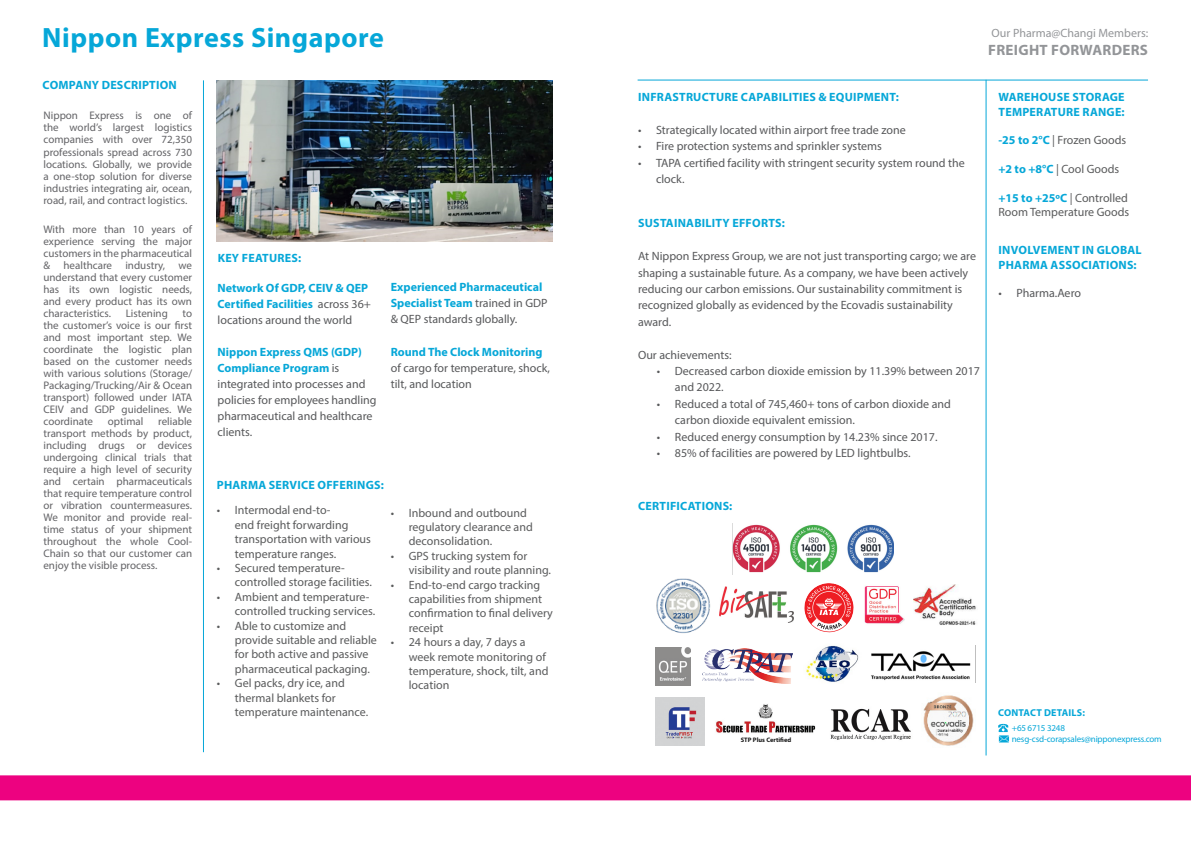
<style>
.page{position:relative;width:1191px;height:842px;background:#fff}
.page>*{position:absolute;margin:0;border:0;box-sizing:border-box;transform-origin:0 0}
.t1{font:700 28px "Myriad Pro";letter-spacing:.02em;color:#06a7d8}
.t2{font:700 15px "Myriad Pro";letter-spacing:.02em;color:#939598}
.t3{font:12px/16.4px "Myriad Pro";color:#57585a}
.t4{font:12px/14.4px "Myriad Pro";color:#5a5b5c}
.t5{font:700 12px/14.4px "Myriad Pro";letter-spacing:.02em;color:#06a7d8}
.t6{font:700 12px/16px "Myriad Pro";color:#06a7d8}
.t7{font:12px "Myriad Pro";color:#939598}
.t8{font:11px/12px "Myriad Pro";color:#636366;text-align:justify}
.t9{font:700 10px "Myriad Pro";letter-spacing:.02em;color:#06a7d8}
.t10{font:9px "Myriad Pro";letter-spacing:-.02em;color:#06a7d8}
.t11{font:700 6.5px "Myriad Pro";color:#191919}
.s1{font-weight:700;color:#06a7d8}
.s2{font-weight:400;color:#57585a}
</style>
<div class="page">
<div style="left:0;top:775px;width:1191px;height:25px;background:#ed0280"></div>
<img style="left:216px;top:80px;width:336px;height:161px">
<hr style="left:985px;top:80px;width:1px;height:675px;background:#06a7d8">
<hr style="left:203px;top:80px;width:1px;height:672px;background:#06a7d8">
<hr style="left:637px;top:80px;width:511px;height:1px;background:#06a7d8">
<img style="left:732px;top:523px;width:161px;height:52px">
<img style="left:656px;top:579px;width:55px;height:54px">
<svg style="left:804px;top:583px;width:50px;height:50px"></svg>
<img style="left:720px;top:587px;width:74px;height:35px">
<img style="left:864px;top:586px;width:41px;height:38px">
<img style="left:913px;top:584px;width:63px;height:41px">
<img style="left:655px;top:647px;width:35px;height:39px">
<img style="left:702px;top:649px;width:90px;height:35px">
<img style="left:806px;top:645px;width:53px;height:37px">
<img style="left:871px;top:651px;width:100px;height:29px">
<img style="left:655px;top:697px;width:49px;height:48px">
<img style="left:716px;top:704px;width:100px;height:29px">
<img style="left:923px;top:695px;width:51px;height:51px">
<svg style="left:998px;top:724px;width:11px;height:18px"></svg>
<img style="left:830px;top:708px;width:81px;height:32px">
<p class="t1" style="left:42px;top:19px;width:343px">Nippon Express Singapore</p>
<p class="t7" style="left:991px;top:26px;width:158px">Our Pharma@Changi Members:</p>
<p class="t2" style="left:988px;top:41px;width:161px">FREIGHT FORWARDERS</p>
<p class="t5" style="left:998px;top:89px;width:128px">WAREHOUSE STORAGE<br>TEMPERATURE RANGE:</p>
<p class="t4" style="left:998px;top:133px;width:129px"><span class="s1">-25 to 2°C</span> | Frozen Goods</p>
<p class="t4" style="left:998px;top:162px;width:122px"><span class="s1">+2 to +8°C</span> | Cool Goods</p>
<p class="t4" style="left:998px;top:190px;width:132px"><span class="s1">+15 to +25ºC</span> | Controlled<br>Room Temperature Goods</p>
<p class="t5" style="left:998px;top:243px;width:145px">INVOLVEMENT IN GLOBAL<br>PHARMA ASSOCIATIONS:</p>
<p class="t3" style="left:998px;top:285px;width:84px">• Pharma.Aero</p>
<p class="t5" style="left:43px;top:77px;width:136px">COMPANY DESCRIPTION</p>
<p class="t5" style="left:638px;top:89px;width:262px">INFRASTRUCTURE CAPABILITIES &amp; EQUIPMENT:</p>
<p class="t3" style="left:638px;top:121px;width:269px">• Strategically located within airport free trade zone</p>
<p class="t3" style="left:638px;top:138px;width:245px">• Fire protection systems and sprinkler systems</p>
<p class="t3" style="left:656px;top:154px;width:310px;text-indent:-18px">• TAPA certified facility with stringent security system round the clock.</p>
<p class="t5" style="left:638px;top:216px;width:148px">SUSTAINABILITY EFFORTS:</p>
<p class="t3" style="left:638px;top:248px;width:339px">At Nippon Express Group, we are not just transporting cargo; we are shaping a sustainable future. As a company, we have been actively reducing our carbon emissions. Our sustainability commitment is recognized globally as evidenced by the Ecovadis sustainability award.</p>
<p class="t3" style="left:638px;top:346px;width:95px">Our achievements:</p>
<p class="t3" style="left:675px;top:362px;width:307px;text-indent:-18px">• Decreased carbon dioxide emission by 11.39% between 2017 and 2022.</p>
<p class="t3" style="left:675px;top:395px;width:277px;text-indent:-18px">• Reduced a total of 745,460+ tons of carbon dioxide and carbon dioxide equivalent emission.</p>
<p class="t3" style="left:657px;top:428px;width:282px">• Reduced energy consumption by 14.23% since 2017.</p>
<p class="t3" style="left:657px;top:444px;width:255px">• 85% of facilities are powered by LED lightbulbs.</p>
<p class="t8" style="left:43px;top:110px;width:150px">Nippon Express is one of the world’s largest logistics companies with over 72,350 professionals spread across 730 locations. Globally, we provide a one-stop solution for diverse industries integrating air, ocean, road, rail, and contract logistics.</p>
<p class="t8" style="left:43px;top:223px;width:150px">With more than 10 years of experience serving the major customers in the pharmaceutical &amp; healthcare industry, we understand that every customer has its own logistic needs, and every product has its own characteristics.</p>
<p class="t5" style="left:218px;top:250px;width:85px">KEY FEATURES:</p>
<p class="t6" style="left:218px;top:279px;width:155px">Network Of GDP, CEIV &amp; QEP<br>Certified Facilities <span class="s2">across 36+ locations around the world</span></p>
<p class="t3" style="left:218px;top:344px;width:160px;line-height:16px"><span class="s1">Nippon Express QMS (GDP)<br>Compliance Program</span> is integrated into processes and policies for employees handling pharmaceutical and healthcare clients.</p>
<p class="t6" style="left:391px;top:279px;width:158px">Experienced Pharmaceutical<br>Specialist Team <span class="s2">trained in GDP &amp; QEP standards globally.</span></p>
<p class="t3" style="left:391px;top:343px;width:161px;line-height:16px"><span class="s1">Round The Clock Monitoring </span>of cargo for temperature, shock, tilt, and location</p>
<p class="t8" style="left:126px;top:307px;width:44px">Listening</p>
<p class="t8" style="left:43px;top:307px;width:150px;text-indent:139px">to the customer’s voice is our first and most important step. We coordinate the logistic plan based on the customer needs with various solutions (Storage/ Packaging/Trucking/Air &amp; Ocean transport) followed under IATA CEIV and GDP guidelines. We coordinate</p>
<p class="t8" style="left:43px;top:415px;width:150px;text-indent:115px">reliable transport methods by product, including drugs or devices undergoing clinical trials that require a high level of security and certain pharmaceuticals that require temperature control or vibration countermeasures.<br>We monitor and provide real&shy;time status of your shipment throughout the whole Cool-Chain so that our customer can enjoy the visible process.</p>
<p class="t8" style="left:108px;top:415px;width:37px">optimal</p>
<p class="t5" style="left:217px;top:478px;width:169px">PHARMA SERVICE OFFERINGS:</p>
<p class="t5" style="left:638px;top:498px;width:96px">CERTIFICATIONS:</p>
<p class="t4" style="left:235px;top:503px;width:137px;text-indent:-18px">• Intermodal end-to-<br>end freight forwarding transportation with various temperature ranges.</p>
<p class="t4" style="left:235px;top:560px;width:139px;text-indent:-18px">• Secured temperature&shy;controlled storage facilities.</p>
<p class="t4" style="left:235px;top:589px;width:142px;text-indent:-18px">• Ambient and temperature&shy;controlled trucking services.</p>
<p class="t4" style="left:235px;top:618px;width:143px;text-indent:-18px">• Able to customize and provide suitable and reliable for both active and passive pharmaceutical packaging.</p>
<p class="t4" style="left:235px;top:676px;width:135px;text-indent:-18px">• Gel packs, dry ice, and thermal blankets for temperature maintenance.</p>
<p class="t4" style="left:409px;top:505px;width:125px;text-indent:-18px">• Inbound and outbound regulatory clearance and deconsolidation.</p>
<p class="t4" style="left:409px;top:548px;width:144px;text-indent:-18px">• GPS trucking system for visibility and route planning.</p>
<p class="t4" style="left:409px;top:577px;width:146px;text-indent:-18px">• End-to-end cargo tracking capabilities from shipment confirmation to final delivery receipt</p>
<p class="t4" style="left:409px;top:635px;width:141px;text-indent:-18px">• 24 hours a day, 7 days a week remote monitoring of temperature, shock, tilt, and location</p>
<p class="t9" style="left:998px;top:706px;width:88px">CONTACT DETAILS:</p>
<p class="t11" style="left:741px;top:735px;width:52px">STP Plus Certified</p>
<p class="t10" style="left:1011px;top:722px;width:55px">+65 6715 3248</p>
<p class="t10" style="left:1011px;top:733px;width:151px">nesg-csd-corapsales@nipponexpress.com</p>
</div>
